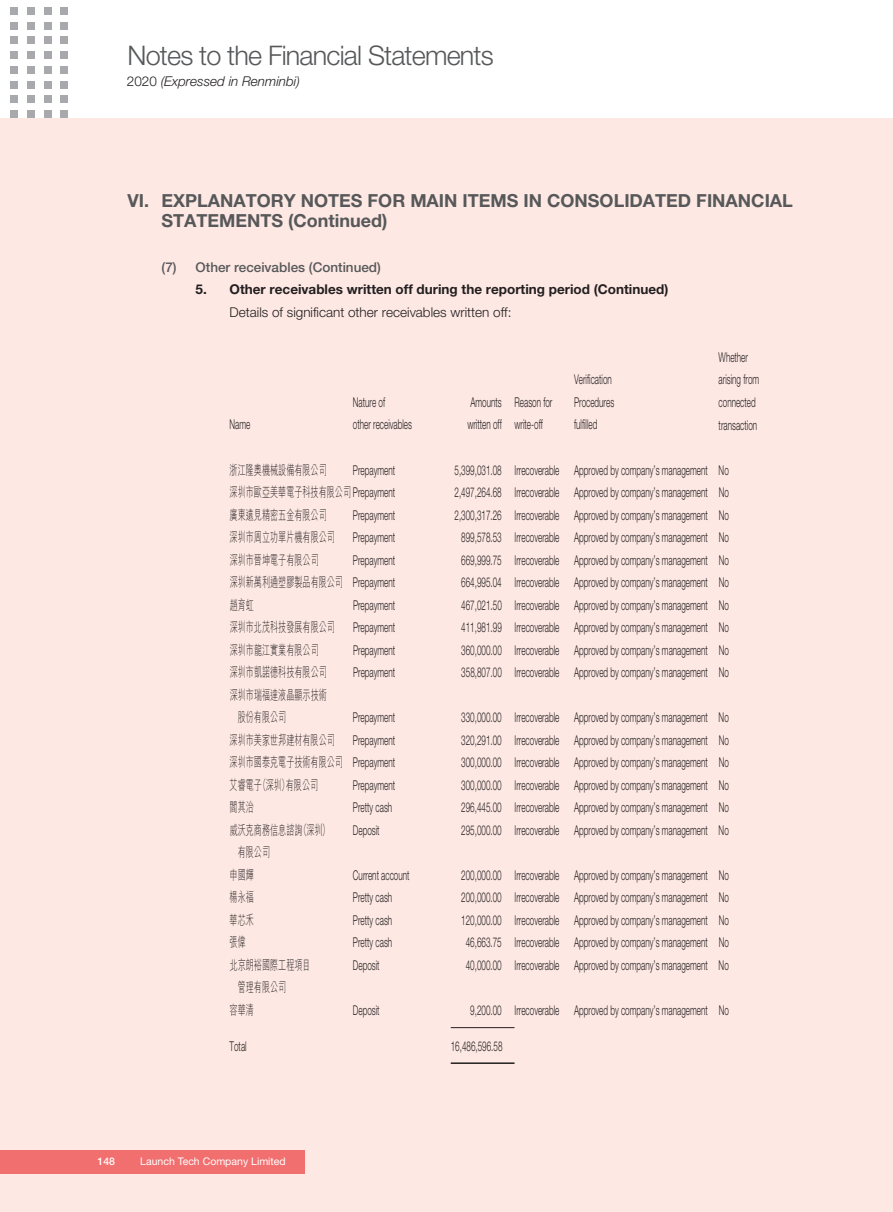
<style>
.page{position:relative;width:893px;height:1212px;background:#fde8e3}
.page>*{position:absolute;margin:0;border:0;box-sizing:border-box;transform-origin:0 0}
.t1{font:300 27px "Helvetica Neue LT Std";letter-spacing:-.03em;color:#57585a}
.t2{font:700 18px/19.5px "Helvetica Neue LT Std";color:#57585a}
.t3{font:300 13.5px/22.5px "Helvetica Neue LT Std";color:#231f20;scale:.6 1}
.t4{font:300 13.5px/22.5px "M Hei HK";color:#231f20;scale:.6 1}
.t5{font:700 13.5px "Helvetica Neue LT Std";color:#231f20}
.t6{font:300 13.5px "Helvetica Neue LT Std";color:#231f20}
.t7{font:500 13.5px "Helvetica Neue LT Std";color:#57585a}
.t8{font:italic 300 13.5px "Helvetica Neue LT Std";color:#231f20}
.t9{font:10.5px "Helvetica Neue LT Std";color:#fff}
.t10{font:500 10.5px "Helvetica Neue LT Std";color:#fff}
.s1{font-style:normal}
.s2{font-family:"Helvetica Neue LT Std"}
</style>
<div class="page">
<div style="left:0;top:0;width:893px;height:118px;background:#fff"></div>
<div style="left:0;top:1150px;width:305px;height:24px;background:#f26f6f"></div>
<div style="left:10px;top:7px;width:8px;height:8px;background:#a8a9ad"></div>
<div style="left:27px;top:7px;width:8px;height:8px;background:#a8a9ad"></div>
<div style="left:44px;top:7px;width:7px;height:8px;background:#a8a9ad"></div>
<div style="left:61px;top:7px;width:7px;height:8px;background:#a8a9ad"></div>
<div style="left:10px;top:22px;width:8px;height:7px;background:#a8a9ad"></div>
<div style="left:27px;top:22px;width:8px;height:7px;background:#a8a9ad"></div>
<div style="left:44px;top:22px;width:7px;height:7px;background:#a8a9ad"></div>
<div style="left:61px;top:22px;width:7px;height:7px;background:#a8a9ad"></div>
<div style="left:10px;top:37px;width:8px;height:7px;background:#a8a9ad"></div>
<div style="left:27px;top:37px;width:8px;height:7px;background:#a8a9ad"></div>
<div style="left:44px;top:37px;width:7px;height:7px;background:#a8a9ad"></div>
<div style="left:61px;top:37px;width:7px;height:7px;background:#a8a9ad"></div>
<div style="left:10px;top:51px;width:8px;height:8px;background:#a8a9ad"></div>
<div style="left:27px;top:51px;width:8px;height:8px;background:#a8a9ad"></div>
<div style="left:44px;top:51px;width:7px;height:8px;background:#a8a9ad"></div>
<div style="left:61px;top:51px;width:7px;height:8px;background:#a8a9ad"></div>
<div style="left:10px;top:66px;width:8px;height:8px;background:#a8a9ad"></div>
<div style="left:27px;top:66px;width:8px;height:8px;background:#a8a9ad"></div>
<div style="left:44px;top:66px;width:7px;height:8px;background:#a8a9ad"></div>
<div style="left:61px;top:66px;width:7px;height:8px;background:#a8a9ad"></div>
<div style="left:10px;top:81px;width:8px;height:7px;background:#a8a9ad"></div>
<div style="left:27px;top:81px;width:8px;height:7px;background:#a8a9ad"></div>
<div style="left:44px;top:81px;width:7px;height:7px;background:#a8a9ad"></div>
<div style="left:61px;top:81px;width:7px;height:7px;background:#a8a9ad"></div>
<div style="left:10px;top:96px;width:8px;height:7px;background:#a8a9ad"></div>
<div style="left:27px;top:96px;width:8px;height:7px;background:#a8a9ad"></div>
<div style="left:44px;top:96px;width:7px;height:7px;background:#a8a9ad"></div>
<div style="left:61px;top:96px;width:7px;height:7px;background:#a8a9ad"></div>
<div style="left:10px;top:110px;width:8px;height:8px;background:#a8a9ad"></div>
<div style="left:27px;top:110px;width:8px;height:8px;background:#a8a9ad"></div>
<div style="left:44px;top:110px;width:7px;height:8px;background:#a8a9ad"></div>
<div style="left:61px;top:110px;width:7px;height:8px;background:#a8a9ad"></div>
<hr style="left:451px;top:1027px;width:63px;height:1px;background:#231f20">
<hr style="left:451px;top:1062px;width:63px;height:2px;background:#231f20">
<h1 class="t1" style="left:128px;top:39px;width:368px">Notes to the Financial Statements</h1>
<p class="t8" style="left:127px;top:73px;width:175px"><span class="s1">2020</span> (Expressed in Renminbi)</p>
<h2 class="t2" style="left:162px;top:191px;width:633px;text-indent:-34px">VI. EXPLANATORY NOTES FOR MAIN ITEMS IN CONSOLIDATED FINANCIAL<br>STATEMENTS (Continued)</h2>
<p class="t7" style="left:162px;top:259px;width:221px">(7) Other receivables (Continued)</p>
<p class="t5" style="left:196px;top:281px;width:474px">5. Other receivables written off during the reporting period (Continued)</p>
<p class="t6" style="left:230px;top:304px;width:283px">Details of significant other receivables written off:</p>
<p class="t3" style="left:230px;top:413px;width:36px">Name</p>
<p class="t3" style="left:353px;top:391px;width:100px">Nature of<br>other receivables</p>
<p class="t3" style="left:467px;top:391px;width:59px">Amounts written off</p>
<p class="t3" style="left:514px;top:391px;width:65px">Reason for write-off</p>
<p class="t3" style="left:574px;top:368px;width:69px">Verification<br>Procedures fulfilled</p>
<p class="t3" style="left:719px;top:346px;width:69px">Whether arising from connected transaction</p>
<p class="t4" style="left:230px;top:458px;width:164px">浙江隆奧機械設備有限公司</p>
<p class="t3" style="left:353px;top:458px;width:72px">Prepayment</p>
<p class="t3" style="left:454px;top:458px;width:459px">5,399,031.08 Irrecoverable Approved by company’s management No</p>
<p class="t4" style="left:230px;top:480px;width:277px">深圳市歐亞美華電子科技有限公司 <span class="s2">Prepayment</span></p>
<p class="t3" style="left:454px;top:481px;width:459px">2,497,264.68 Irrecoverable Approved by company’s management No</p>
<p class="t4" style="left:230px;top:503px;width:164px">廣東遠見精密五金有限公司</p>
<p class="t3" style="left:353px;top:503px;width:72px">Prepayment</p>
<p class="t3" style="left:454px;top:503px;width:459px">2,300,317.26 Irrecoverable Approved by company’s management No</p>
<p class="t4" style="left:230px;top:525px;width:177px">深圳市周立功單片機有限公司</p>
<p class="t3" style="left:353px;top:526px;width:72px">Prepayment</p>
<p class="t3" style="left:461px;top:526px;width:447px">899,578.53 Irrecoverable Approved by company’s management No</p>
<p class="t4" style="left:230px;top:548px;width:150px">深圳市晉坤電子有限公司</p>
<p class="t3" style="left:353px;top:548px;width:72px">Prepayment</p>
<p class="t3" style="left:461px;top:548px;width:447px">669,999.75 Irrecoverable Approved by company’s management No</p>
<p class="t4" style="left:230px;top:570px;width:277px">深圳新萬利通塑膠製品有限公司 <span class="s2">Prepayment</span></p>
<p class="t3" style="left:461px;top:571px;width:447px">664,995.04 Irrecoverable Approved by company’s management No</p>
<p class="t4" style="left:230px;top:593px;width:42px">趙育虹</p>
<p class="t3" style="left:353px;top:593px;width:72px">Prepayment</p>
<p class="t3" style="left:461px;top:593px;width:447px">467,021.50 Irrecoverable Approved by company’s management No</p>
<p class="t4" style="left:230px;top:615px;width:177px">深圳市北茂科技發展有限公司</p>
<p class="t3" style="left:353px;top:616px;width:72px">Prepayment</p>
<p class="t3" style="left:461px;top:616px;width:447px">411,981.99 Irrecoverable Approved by company’s management No</p>
<p class="t4" style="left:230px;top:638px;width:150px">深圳市龍江實業有限公司</p>
<p class="t3" style="left:353px;top:638px;width:72px">Prepayment</p>
<p class="t3" style="left:461px;top:638px;width:447px">360,000.00 Irrecoverable Approved by company’s management No</p>
<p class="t4" style="left:230px;top:660px;width:163px">深圳市凱諾德科技有限公司</p>
<p class="t3" style="left:353px;top:661px;width:72px">Prepayment</p>
<p class="t3" style="left:461px;top:661px;width:447px">358,807.00 Irrecoverable Approved by company’s management No</p>
<p class="t4" style="left:238px;top:683px;width:150px;text-indent:-8px">深圳市瑞福達液晶顯示技術股份有限公司</p>
<p class="t3" style="left:353px;top:706px;width:72px">Prepayment</p>
<p class="t3" style="left:461px;top:706px;width:447px">330,000.00 Irrecoverable Approved by company’s management No</p>
<p class="t4" style="left:230px;top:728px;width:177px">深圳市美家世邦建材有限公司</p>
<p class="t3" style="left:353px;top:728px;width:72px">Prepayment</p>
<p class="t3" style="left:461px;top:728px;width:447px">320,291.00 Irrecoverable Approved by company’s management No</p>
<p class="t4" style="left:230px;top:750px;width:277px">深圳市國泰克電子技術有限公司 <span class="s2">Prepayment</span></p>
<p class="t3" style="left:461px;top:751px;width:447px">300,000.00 Irrecoverable Approved by company’s management No</p>
<p class="t4" style="left:230px;top:773px;width:149px">艾睿電子（深圳）有限公司</p>
<p class="t3" style="left:353px;top:773px;width:72px">Prepayment</p>
<p class="t3" style="left:461px;top:773px;width:447px">300,000.00 Irrecoverable Approved by company’s management No</p>
<p class="t4" style="left:230px;top:795px;width:42px">閻其治</p>
<p class="t3" style="left:353px;top:796px;width:67px">Pretty cash</p>
<p class="t3" style="left:461px;top:796px;width:447px">296,445.00 Irrecoverable Approved by company’s management No</p>
<p class="t4" style="left:238px;top:818px;width:155px;text-indent:-8px">威沃克商務信息諮詢（深圳）有限公司</p>
<p class="t3" style="left:353px;top:818px;width:46px">Deposit</p>
<p class="t3" style="left:461px;top:818px;width:447px">295,000.00 Irrecoverable Approved by company’s management No</p>
<p class="t4" style="left:230px;top:863px;width:42px">申國輝</p>
<p class="t3" style="left:353px;top:863px;width:96px">Current account</p>
<p class="t3" style="left:461px;top:863px;width:447px">200,000.00 Irrecoverable Approved by company’s management No</p>
<p class="t4" style="left:230px;top:885px;width:42px">楊永福</p>
<p class="t3" style="left:353px;top:886px;width:67px">Pretty cash</p>
<p class="t3" style="left:461px;top:886px;width:447px">200,000.00 Irrecoverable Approved by company’s management No</p>
<p class="t4" style="left:230px;top:908px;width:42px">華芯禾</p>
<p class="t3" style="left:353px;top:908px;width:67px">Pretty cash</p>
<p class="t3" style="left:461px;top:908px;width:447px">120,000.00 Irrecoverable Approved by company’s management No</p>
<p class="t4" style="left:230px;top:930px;width:29px">張偉</p>
<p class="t3" style="left:353px;top:931px;width:67px">Pretty cash</p>
<p class="t3" style="left:466px;top:931px;width:440px">46,663.75 Irrecoverable Approved by company’s management No</p>
<p class="t4" style="left:238px;top:953px;width:123px;text-indent:-8px">北京朗裕國際工程項目管理有限公司</p>
<p class="t3" style="left:353px;top:953px;width:46px">Deposit</p>
<p class="t3" style="left:466px;top:953px;width:440px">40,000.00 Irrecoverable Approved by company’s management No</p>
<p class="t4" style="left:230px;top:998px;width:42px">容華清</p>
<p class="t3" style="left:353px;top:998px;width:46px">Deposit</p>
<p class="t3" style="left:470px;top:998px;width:432px">9,200.00 Irrecoverable Approved by company’s management No</p>
<p class="t3" style="left:230px;top:1034px;width:30px">Total</p>
<p class="t3" style="left:451px;top:1034px;width:88px">16,486,596.58</p>
<p class="t10" style="left:98px;top:1155px;width:19px">148</p>
<p class="t9" style="left:140px;top:1155px;width:147px">Launch Tech Company Limited</p>
</div>
